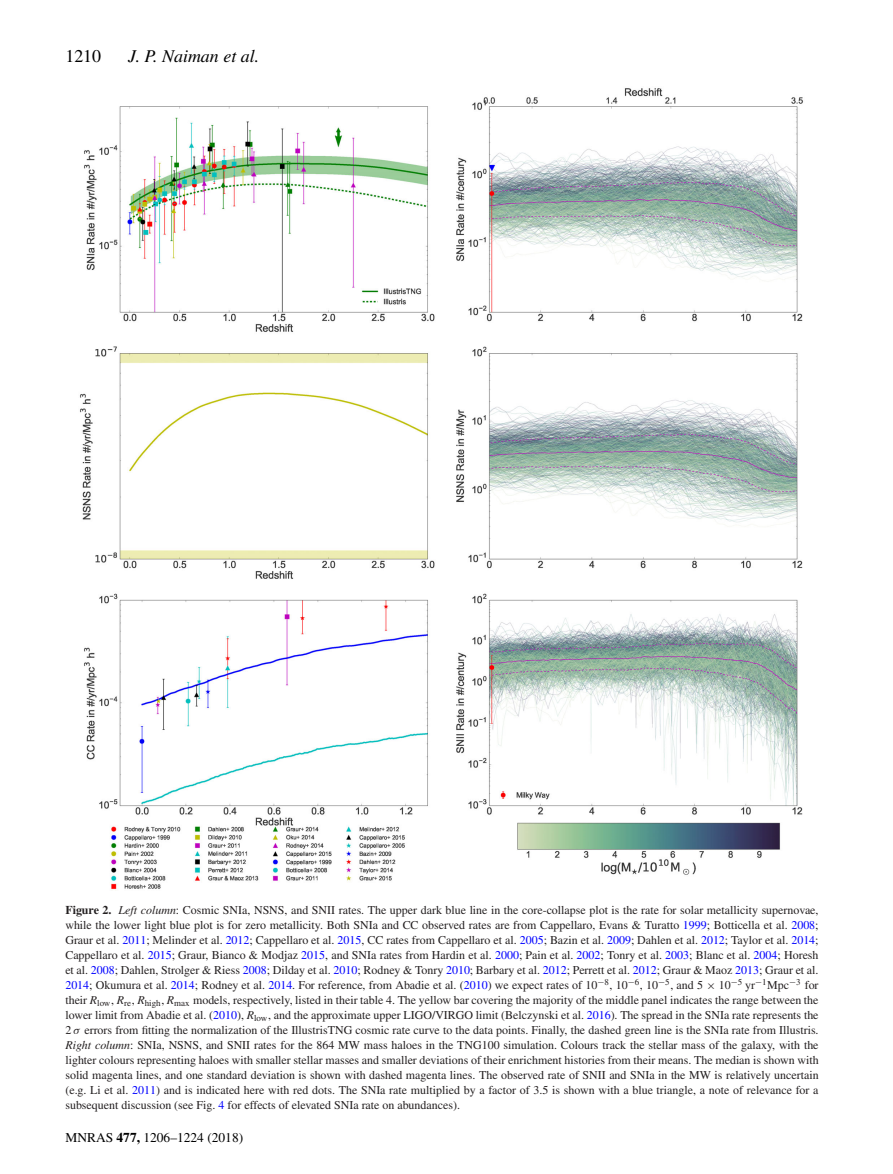
<style>
.page{position:relative;width:893px;height:1174px;background:#fff}
.page>*{position:absolute;margin:0;border:0;box-sizing:border-box;transform-origin:0 0}
.t1{font:italic 18px "Times";color:#000}
.t2{font:18px "Times";color:#000}
.t3{font:13.5px "Times";color:#000}
.t4{font:12px/15px "Times";color:#231f20;text-align:justify}
.s1{font-weight:700}
.s2{font-style:italic}
.s3{color:#00f}
.s4{font-family:"MTSY"}
.s5{font-family:"MTMI"}
</style>
<div class="page">
<img style="left:80px;top:88px;width:723px;height:802px">
<h1 class="t2" style="left:65px;top:49px;width:37px">1210</h1>
<h1 class="t1" style="left:128px;top:49px;width:133px">J. P. Naiman et al.</h1>
<p class="t4" style="left:65px;top:904px;width:755px"><span class="s1">Figure 2.</span> <span class="s2">Left column</span>: Cosmic SNIa, NSNS, and SNII rates. The upper dark blue line in the core-collapse plot is the rate for solar metallicity supernovae, while the lower light blue plot is for zero metallicity. Both SNIa and CC observed rates are from Cappellaro, Evans &amp; Turatto <span class="s3">1999</span>; Botticella et al. <span class="s3">2008</span>; Graur et al. <span class="s3">2011</span>; Melinder et al. <span class="s3">2012</span>; Cappellaro et al. <span class="s3">2015</span>, CC rates from Cappellaro et al. <span class="s3">2005</span>; Bazin et al. <span class="s3">2009</span>; Dahlen et al. <span class="s3">2012</span>; Taylor et al. <span class="s3">2014</span>; Cappellaro et al. <span class="s3">2015</span>; Graur, Bianco &amp; Modjaz <span class="s3">2015</span>, and SNIa rates from Hardin et al. <span class="s3">2000</span>; Pain et al. <span class="s3">2002</span>; Tonry et al. <span class="s3">2003</span>; Blanc et al. <span class="s3">2004</span>; Horesh et al. <span class="s3">2008</span>; Dahlen, Strolger &amp; Riess <span class="s3">2008</span>; Dilday et al. <span class="s3">2010</span>; Rodney &amp; Tonry <span class="s3">2010</span>; Barbary et al. <span class="s3">2012</span>; Perrett et al. <span class="s3">2012</span>; Graur &amp; Maoz <span class="s3">2013</span>; Graur et al.<br><span class="s3">2014</span>; Okumura et al. <span class="s3">2014</span>; Rodney et al. <span class="s3">2014</span>. For reference, from Abadie et al. (<span class="s3">2010</span>) we expect rates of 10<sup>−</sup><sup>8</sup>, 10<sup>−</sup><sup>6</sup>, 10<sup>−</sup><sup>5</sup>, and 5 <span class="s4">×</span> 10<sup>−</sup><sup>5</sup> yr<sup>−</sup><sup>1</sup>Mpc<sup>−</sup><sup>3</sup> for their <span class="s2">R</span><sub>low</sub>, <span class="s2">R</span><sub>re</sub>, <span class="s2">R</span><sub>high</sub>, <span class="s2">R</span><sub>max</sub> models, respectively, listed in their table 4. The yellow bar covering the majority of the middle panel indicates the range between the lower limit from Abadie et al. (<span class="s3">2010</span>), <span class="s2">R</span><sub>low</sub>, and the approximate upper LIGO/VIRGO limit (Belczynski et al. <span class="s3">2016</span>). The spread in the SNIa rate represents the 2 <span class="s5">σ</span> errors from fitting the normalization of the IllustrisTNG cosmic rate curve to the data points. Finally, the dashed green line is the SNIa rate from Illustris.<br><span class="s2">Right column</span>: SNIa, NSNS, and SNII rates for the 864 MW mass haloes in the TNG100 simulation. Colours track the stellar mass of the galaxy, with the lighter colours representing haloes with smaller stellar masses and smaller deviations of their enrichment histories from their means. The median is shown with solid magenta lines, and one standard deviation is shown with dashed magenta lines. The observed rate of SNII and SNIa in the MW is relatively uncertain (e.g. Li et al. <span class="s3">2011</span>) and is indicated here with red dots. The SNIa rate multiplied by a factor of 3.5 is shown with a blue triangle, a note of relevance for a subsequent discussion (see Fig. <span class="s3">4</span> for effects of elevated SNIa rate on abundances).</p>
<p class="t3" style="left:65px;top:1132px;width:179px">MNRAS <span class="s1">477,</span> 1206–1224 (2018)</p>
</div>
